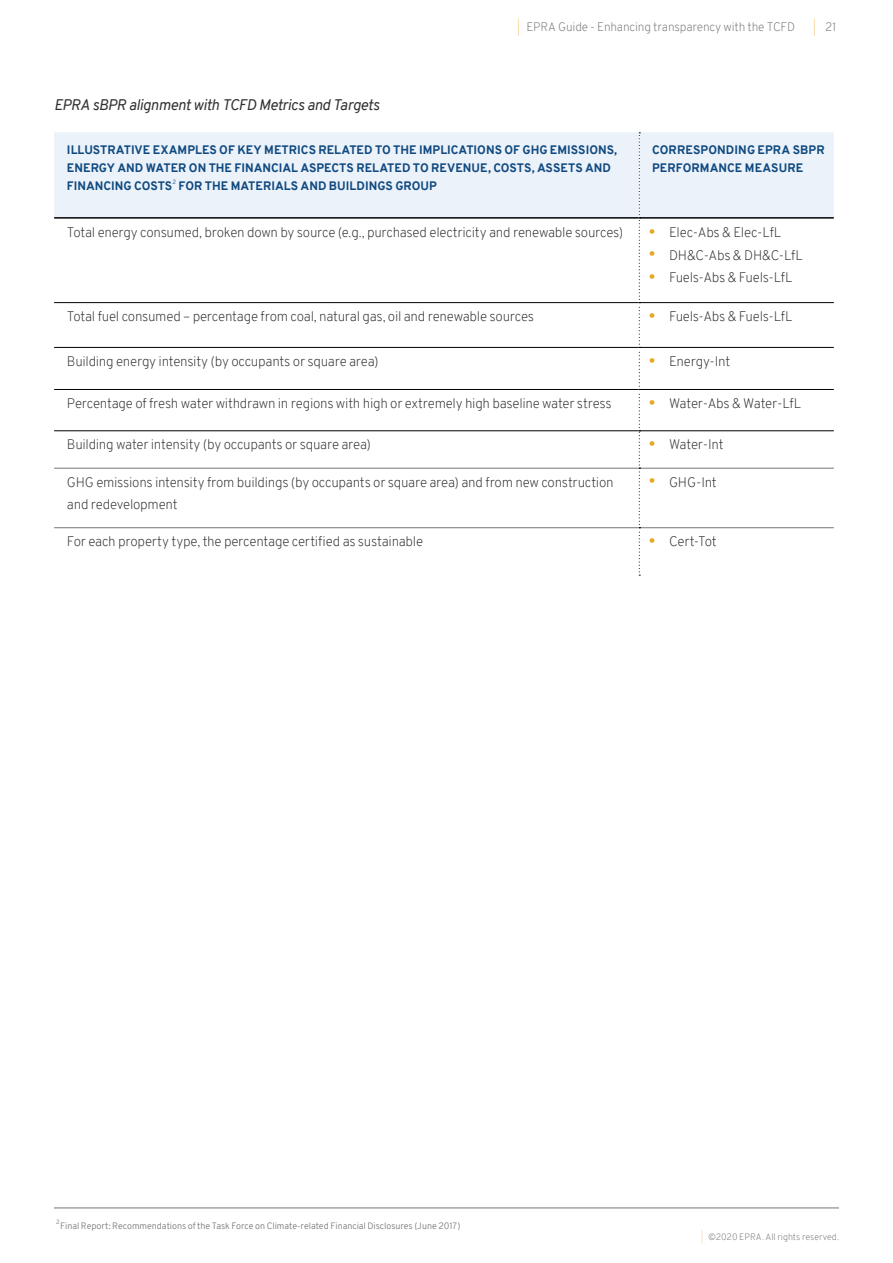
<style>
.page{position:relative;width:893px;height:1263px;background:#fff}
.page>*{position:absolute;margin:0;border:0;box-sizing:border-box;transform-origin:0 0}
.t1{font:italic 15px "Overpass";letter-spacing:-.025em;color:#2f3031}
.t2{font:200 13.5px/22.5px "Overpass";letter-spacing:-.015em;color:#2f3031}
.t3{font:800 12px/18px "Overpass";letter-spacing:.005em;color:#104a80}
.t4{font:200 12px "Overpass";letter-spacing:-.01em;color:#757677}
.t5{font:300 9px "Overpass";letter-spacing:-.005em;color:#757677}
.t6{font:200 9px "Overpass";color:#757677}
.t7{font:300 6px "Overpass";color:#104a80}
.t8{font:300 6px "Overpass";color:#757677}
.s1{color:#e8a721}
.s2{font-size:21px;color:#e8a721}
</style>
<div class="page">
<div style="left:54px;top:132px;width:780px;height:85px;background:#ecf2f9"></div>
<hr style="left:54px;top:217px;width:585px;height:2px;background:#000">
<hr style="left:640px;top:217px;width:194px;height:2px;background:#000">
<hr style="left:54px;top:302px;width:585px;height:1px;background:#000">
<hr style="left:640px;top:302px;width:194px;height:1px;background:#000">
<hr style="left:54px;top:347px;width:585px;height:1px;background:#000">
<hr style="left:640px;top:347px;width:194px;height:1px;background:#000">
<hr style="left:54px;top:389px;width:585px;height:1px;background:#000">
<hr style="left:640px;top:389px;width:194px;height:1px;background:#000">
<hr style="left:54px;top:430px;width:585px;height:1px;background:#000">
<hr style="left:640px;top:430px;width:194px;height:1px;background:#000">
<hr style="left:54px;top:468px;width:585px;height:1px;background:#757677">
<hr style="left:640px;top:468px;width:194px;height:1px;background:#757677">
<hr style="left:54px;top:527px;width:585px;height:1px;background:#757677">
<hr style="left:640px;top:527px;width:194px;height:1px;background:#757677">
<svg style="left:639px;top:132px;width:1px;height:444px"></svg>
<hr style="left:54px;top:1208px;width:785px;height:1px;background:#757677">
<p class="t4" style="left:518px;top:18px;width:279px"><span class="s1">|</span> EPRA Guide - Enhancing transparency with the TCFD</p>
<p class="t4" style="left:814px;top:18px;width:24px"><span class="s1">|</span> 21</p>
<p class="t1" style="left:54px;top:94px;width:327px">EPRA sBPR alignment with TCFD Metrics and Targets</p>
<p class="t3" style="left:67px;top:141px;width:552px">ILLUSTRATIVE EXAMPLES OF KEY METRICS RELATED TO THE IMPLICATIONS OF GHG EMISSIONS,<br>ENERGY AND WATER ON THE FINANCIAL ASPECTS RELATED TO REVENUE, COSTS, ASSETS AND<br>FINANCING COSTS</p>
<p class="t7" style="left:172px;top:178px;width:5px">2</p>
<p class="t3" style="left:179px;top:177px;width:260px">FOR THE MATERIALS AND BUILDINGS GROUP</p>
<p class="t3" style="left:652px;top:141px;width:174px">CORRESPONDING EPRA SBPR<br>PERFORMANCE MEASURE</p>
<p class="t2" style="left:67px;top:221px;width:716px">Total energy consumed, broken down by source (e.g., purchased electricity and renewable sources) <span class="s2">•</span> Elec-Abs &amp; Elec-LfL</p>
<p class="t2" style="left:648px;top:244px;width:156px"><span class="s2">•</span> DH&amp;C-Abs &amp; DH&amp;C-LfL</p>
<p class="t2" style="left:648px;top:266px;width:146px"><span class="s2">•</span> Fuels-Abs &amp; Fuels-LfL</p>
<p class="t2" style="left:67px;top:305px;width:469px">Total fuel consumed – percentage from coal, natural gas, oil and renewable sources</p>
<p class="t2" style="left:648px;top:305px;width:146px"><span class="s2">•</span> Fuels-Abs &amp; Fuels-LfL</p>
<p class="t2" style="left:67px;top:350px;width:313px">Building energy intensity (by occupants or square area)</p>
<p class="t2" style="left:648px;top:350px;width:84px"><span class="s2">•</span> Energy-Int</p>
<p class="t2" style="left:67px;top:392px;width:546px">Percentage of fresh water withdrawn in regions with high or extremely high baseline water stress</p>
<p class="t2" style="left:648px;top:392px;width:155px"><span class="s2">•</span> Water-Abs &amp; Water-LfL</p>
<p class="t2" style="left:67px;top:434px;width:306px">Building water intensity (by occupants or square area)</p>
<p class="t2" style="left:648px;top:433px;width:77px"><span class="s2">•</span> Water-Int</p>
<p class="t2" style="left:67px;top:471px;width:548px">GHG emissions intensity from buildings (by occupants or square area) and from new construction and redevelopment</p>
<p class="t2" style="left:648px;top:471px;width:71px"><span class="s2">•</span> GHG-Int</p>
<p class="t2" style="left:67px;top:530px;width:358px">For each property type, the percentage certified as sustainable</p>
<p class="t2" style="left:648px;top:530px;width:70px"><span class="s2">•</span> Cert-Tot</p>
<p class="t8" style="left:56px;top:1218px;width:5px">2</p>
<p class="t5" style="left:60px;top:1219px;width:402px">Final Report: Recommendations of the Task Force on Climate-related Financial Disclosures (June 2017)</p>
<p class="t6" style="left:701px;top:1231px;width:139px"><span class="s1">|</span> ©2020 EPRA. All rights reserved.</p>
</div>
